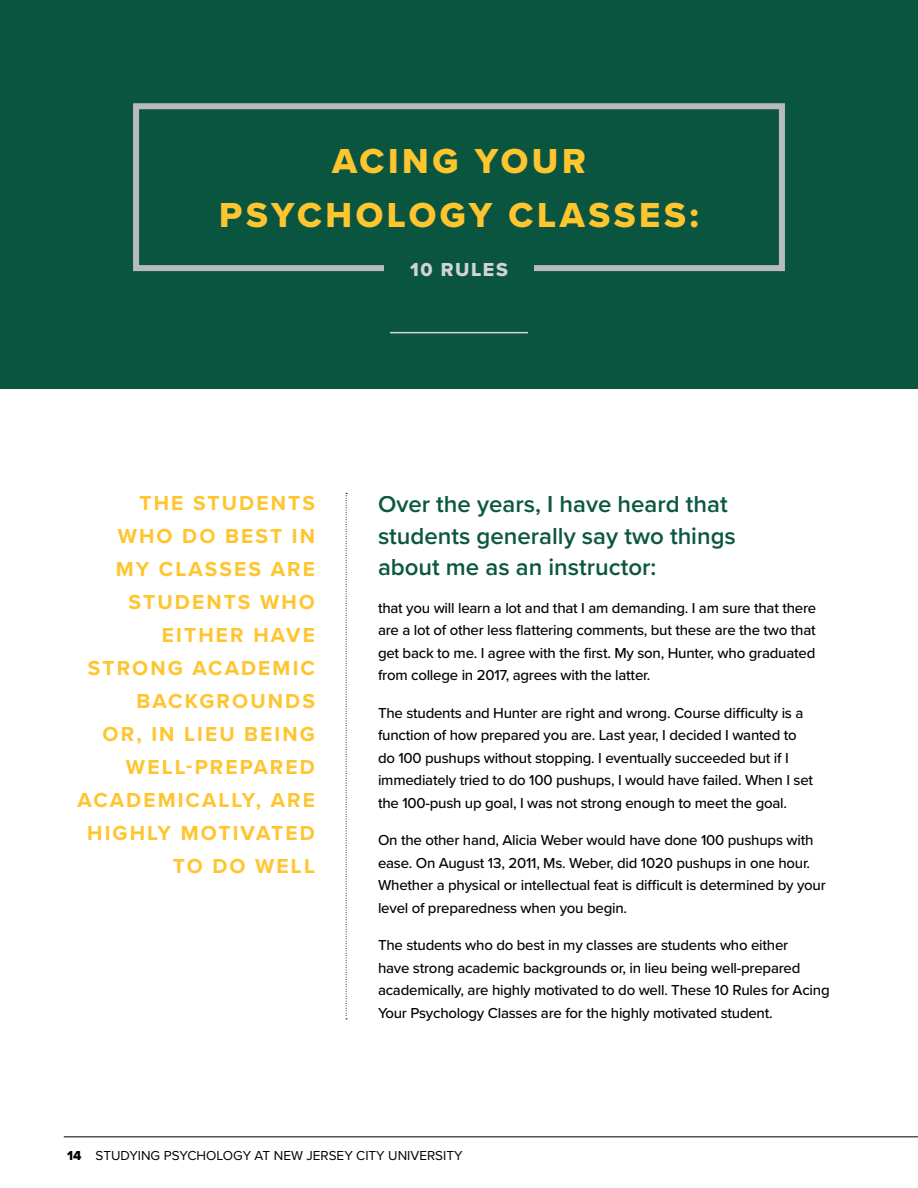
<style>
.page{position:relative;width:918px;height:1188px;background:#fff}
.page>*{position:absolute;margin:0;border:0;box-sizing:border-box;transform-origin:0 0}
.Header_-_Align_Cente{font:36px/54px "Proxima Nova Extrabld";letter-spacing:.1em;color:#ffc52f;text-align:center}
.t1{font:600 24px/31.5px "Proxima Nova";color:#0a5540}
.t2{font:700 21px/33px "Proxima Nova";letter-spacing:.1em;color:#ffc52f;text-align:right}
.Subhead_-_Align_Cent{font:19.5px "Proxima Nova Extrabld";letter-spacing:.08em;color:#d1d3d4}
.t3{font:500 15px/22.5px "Proxima Nova";letter-spacing:-.015em;color:#000}
.t4{font:13.5px "Proxima Nova";color:#000}
.s1{font-family:"Proxima Nova Extrabld"}
</style>
<div class="page">
<div style="left:0;top:0;width:918px;height:388px;background:#0a5540"></div>
<hr style="left:390px;top:332px;width:138px;height:1px;background:#dad5cc">
<div style="left:133px;top:103px;width:652px;height:168px;border:6px solid #b8bbbe"></div>
<svg style="left:346px;top:493px;width:1px;height:526px"></svg>
<hr style="left:64px;top:1137px;width:854px;height:1px;background:#000">
<div style="left:384px;top:260px;width:150px;height:16px;background:#0a5540"></div>
<p class="Header_-_Align_Cente" style="left:219px;top:134px;width:481px">ACING YOUR<br>PSYCHOLOGY CLASSES:</p>
<p class="Subhead_-_Align_Cent" style="left:410px;top:255px;width:99px">10 RULES</p>
<h3 class="t2" style="left:78px;top:486px;width:239px">THE STUDENTS<br>WHO DO BEST IN<br>MY CLASSES ARE<br>STUDENTS WHO<br>EITHER HAVE<br>STRONG ACADEMIC<br>BACKGROUNDS<br>OR, IN LIEU BEING<br>WELL-PREPARED<br>ACADEMICALLY, ARE<br>HIGHLY MOTIVATED<br>TO DO WELL</h3>
<h2 class="t1" style="left:378px;top:488px;width:359px">Over the years, I have heard that students generally say two things about me as an instructor:</h2>
<p class="t3" style="left:378px;top:596px;width:440px;text-align:justify">that you will learn a lot and that I am demanding. I am sure that there are a lot of other less flattering comments, but these are the two that get back to me. I agree with the first. My son, Hunter, who graduated from college in 2017, agrees with the latter.</p>
<p class="t3" style="left:378px;top:701px;width:437px">The students and Hunter are right and wrong. Course difficulty is a function of how prepared you are. Last year, I decided I wanted to do 100 pushups without stopping. I eventually succeeded but if I immediately tried to do 100 pushups, I would have failed. When I set the 100-push up goal, I was not strong enough to meet the goal.</p>
<p class="t3" style="left:378px;top:829px;width:449px">On the other hand, Alicia Weber would have done 100 pushups with ease. On August 13, 2011, Ms. Weber, did 1020 pushups in one hour.<br>Whether a physical or intellectual feat is difficult is determined by your level of preparedness when you begin.</p>
<p class="t3" style="left:378px;top:934px;width:453px">The students who do best in my classes are students who either<br>have strong academic backgrounds or, in lieu being well-prepared academically, are highly motivated to do well. These 10 Rules for Acing Your Psychology Classes are for the highly motivated student.</p>
<p class="t4" style="left:67px;top:1145px;width:397px"><span class="s1">14</span> STUDYING PSYCHOLOGY AT NEW JERSEY CITY UNIVERSITY</p>
</div>
